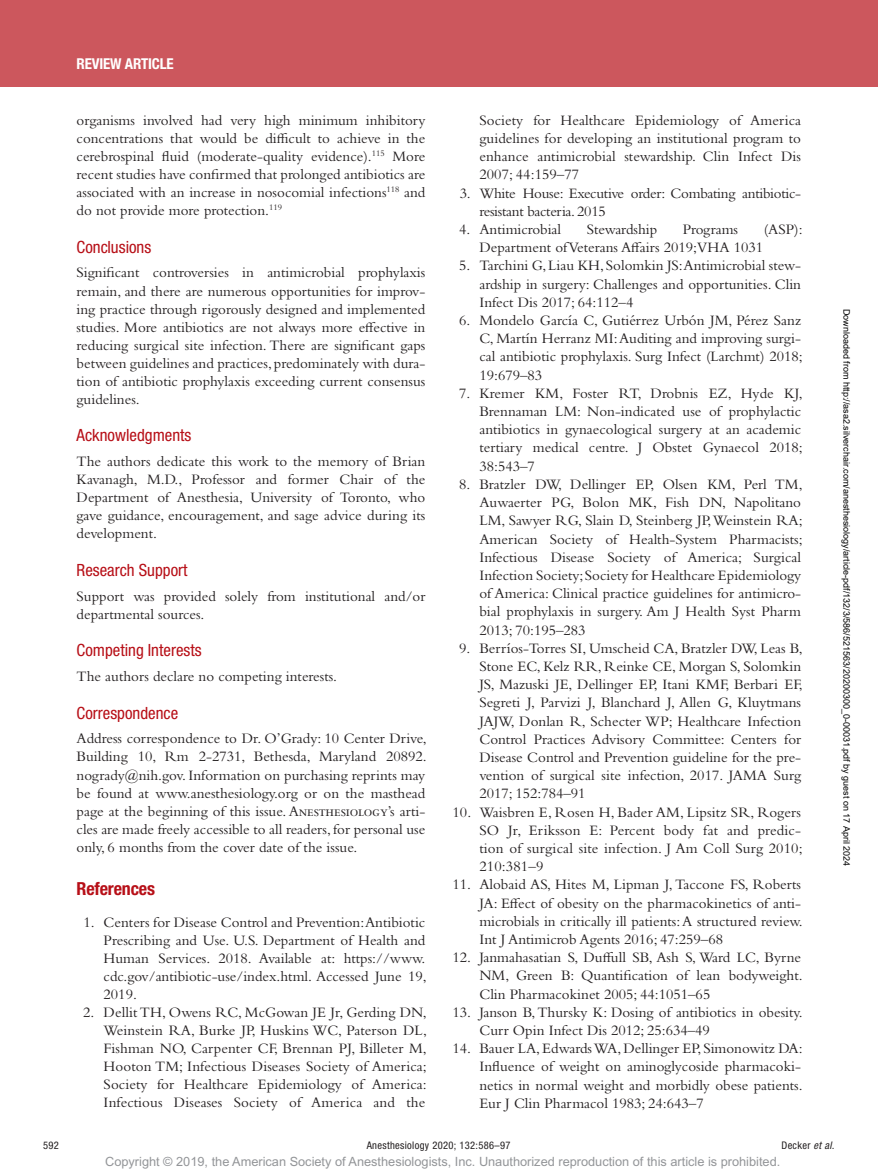
<style>
.page{position:relative;width:878px;height:1175px;background:#fff}
.page>*{position:absolute;margin:0;border:0;box-sizing:border-box;transform-origin:0 0}
.t1{font:700 condensed 18px "Helvetica Neue LT Std";letter-spacing:-.01em;color:#b70f17}
.t2{font:condensed 16.8px "Helvetica Neue LT Std";color:#b70f17}
.t3{font:15px/18.1px "Bembo Std";color:#231f20;text-align:justify}
.t4{font:15px/18.1px "Bembo Std";letter-spacing:-.02em;color:#231f20}
.t5{font:700 condensed 15px "Helvetica Neue LT Std";letter-spacing:-.01em;color:#fff}
.t6{font:12.75px "Arial MT Std";color:#939598}
.t7{font:condensed 10.5px "Helvetica Neue LT Std";letter-spacing:.03em;color:#231f20}
.t8{font:9px "Arial";color:#000}
.s1{font-style:italic}
</style>
<div class="page">
<div style="left:0;top:0;width:878px;height:86px;background:#cc575d"></div>
<p class="t5" style="left:77px;top:54px;width:99px">Review Article</p>
<p class="t3" style="left:77px;top:111px;width:350px">organisms involved had very high minimum inhibitory concentrations that would be difficult to achieve in the cerebrospinal fluid (moderate-quality evidence).<sup>115</sup> More recent studies have confirmed that prolonged antibiotics are associated with an increase in nosocomial infections<sup>118</sup> and do not provide more protection.<sup>119</sup></p>
<p class="t2" style="left:77px;top:237px;width:76px">Conclusions</p>
<p class="t3" style="left:77px;top:263px;width:350px">Significant controversies in antimicrobial prophylaxis remain, and there are numerous opportunities for improv&shy;ing practice through rigorously designed and implemented studies. More antibiotics are not always more effective in reducing surgical site infection. There are significant gaps between guidelines and practices, predominately with dura&shy;tion of antibiotic prophylaxis exceeding current consensus guidelines.</p>
<p class="t2" style="left:77px;top:426px;width:116px">Acknowledgments</p>
<p class="t3" style="left:77px;top:452px;width:350px">The authors dedicate this work to the memory of Brian Kavanagh, M.D., Professor and former Chair of the Department of Anesthesia, University of Toronto, who gave guidance, encouragement, and sage advice during its development.</p>
<p class="t2" style="left:77px;top:560px;width:112px">Research Support</p>
<p class="t3" style="left:77px;top:587px;width:350px">Support was provided solely from institutional and/or departmental sources.</p>
<p class="t2" style="left:77px;top:640px;width:126px">Competing Interests</p>
<p class="t3" style="left:77px;top:667px;width:262px">The authors declare no competing interests.</p>
<p class="t2" style="left:77px;top:703px;width:103px">Correspondence</p>
<p class="t3" style="left:77px;top:729px;width:352px">Address correspondence to Dr. O’Grady: 10 Center Drive, Building 10, Rm 2-2731, Bethesda, Maryland 20892. nogrady@nih.gov. Information on purchasing reprints may be found at www.anesthesiology.org or on the masthead page at the beginning of this issue. Anesthesiology’s arti&shy;cles are made freely accessible to all readers, for personal use only, 6 months from the cover date of the issue.</p>
<p class="t1" style="left:77px;top:877px;width:80px">References</p>
<p class="t3" style="left:104px;top:913px;width:325px;text-indent:-20px">1. Centers for Disease Control and Prevention:Antibiotic Prescribing and Use. U.S. Department of Health and Human Services. 2018. Available at: https://www. cdc.gov/antibiotic-use/index.html. Accessed June 19, 2019.</p>
<p class="t3" style="left:104px;top:1003px;width:325px;text-indent:-20px">2. Dellit TH, Owens RC, McGowan JE Jr, Gerding DN, Weinstein RA, Burke JP, Huskins WC, Paterson DL, Fishman NO, Carpenter CF, Brennan PJ, Billeter M, Hooton TM; Infectious Diseases Society of America; Society for Healthcare Epidemiology of America:<br>Infectious Diseases Society of America and the</p>
<p class="t3" style="left:479px;top:111px;width:323px">Society for Healthcare Epidemiology of America guidelines for developing an institutional program to enhance antimicrobial stewardship. Clin Infect Dis 2007; 44:159–77</p>
<p class="t4" style="left:479px;top:184px;width:323px;text-indent:-20px">3. White House: Executive order: Combating antibiotic&shy;resistant bacteria. 2015</p>
<p class="t3" style="left:459px;top:220px;width:103px">4. Antimicrobial</p>
<p class="t3" style="left:586px;top:220px;width:72px">Stewardship</p>
<p class="t3" style="left:682px;top:220px;width:57px">Programs</p>
<p class="t3" style="left:763px;top:220px;width:40px">(ASP):</p>
<p class="t3" style="left:479px;top:238px;width:285px">Department of Veterans Affairs 2019;VHA 1031</p>
<p class="t3" style="left:479px;top:256px;width:323px;text-indent:-20px">5. Tarchini G, Liau KH, Solomkin JS:Antimicrobial stew&shy;ardship in surgery: Challenges and opportunities. Clin Infect Dis 2017; 64:112–4</p>
<p class="t3" style="left:479px;top:311px;width:325px;text-indent:-20px">6. Mondelo García C, Gutiérrez Urbón JM, Pérez Sanz C, Martín Herranz MI: Auditing and improving surgi&shy;cal antibiotic prophylaxis. Surg Infect (Larchmt) 2018; 19:679–83</p>
<p class="t3" style="left:479px;top:384px;width:325px;text-indent:-20px">7. Kremer KM, Foster RT, Drobnis EZ, Hyde KJ, Brennaman LM: Non-indicated use of prophylactic antibiotics in gynaecological surgery at an academic tertiary medical centre. J Obstet Gynaecol 2018; 38:543–7</p>
<p class="t3" style="left:479px;top:475px;width:325px;text-indent:-20px">8. Bratzler DW, Dellinger EP, Olsen KM, Perl TM, Auwaerter PG, Bolon MK, Fish DN, Napolitano LM, Sawyer RG, Slain D, Steinberg JP, Weinstein RA; American Society of Health-System Pharmacists; Infectious Disease Society of America; Surgical Infection Society; Society for Healthcare Epidemiology of America: Clinical practice guidelines for antimicro&shy;bial prophylaxis in surgery. Am J Health Syst Pharm 2013; 70:195–283</p>
<p class="t3" style="left:479px;top:638px;width:325px;text-indent:-20px">9. Berríos-Torres SI, Umscheid CA, Bratzler DW, Leas B, Stone EC, Kelz RR, Reinke CE, Morgan S, Solomkin JS, Mazuski JE, Dellinger EP, Itani KMF, Berbari EF, Segreti J, Parvizi J, Blanchard J, Allen G, Kluytmans JAJW, Donlan R, Schecter WP; Healthcare Infection Control Practices Advisory Committee: Centers for Disease Control and Prevention guideline for the pre&shy;vention of surgical site infection, 2017. JAMA Surg 2017; 152:784–91</p>
<p class="t3" style="left:479px;top:802px;width:325px;text-indent:-27px">10. Waisbren E, Rosen H, Bader AM, Lipsitz SR, Rogers SO Jr, Eriksson E: Percent body fat and predic&shy;tion of surgical site infection. J Am Coll Surg 2010; 210:381–9</p>
<p class="t3" style="left:479px;top:875px;width:325px;text-indent:-27px">11. Alobaid AS, Hites M, Lipman J, Taccone FS, Roberts JA: Effect of obesity on the pharmacokinetics of anti&shy;microbials in critically ill patients: A structured review.<br>Int J Antimicrob Agents 2016; 47:259–68</p>
<p class="t3" style="left:479px;top:948px;width:325px;text-indent:-27px">12. Janmahasatian S, Duffull SB, Ash S, Ward LC, Byrne NM, Green B: Quantification of lean bodyweight.<br>Clin Pharmacokinet 2005; 44:1051–65</p>
<p class="t3" style="left:479px;top:1002px;width:325px;text-indent:-27px">13. Janson B, Thursky K: Dosing of antibiotics in obesity.<br>Curr Opin Infect Dis 2012; 25:634–49</p>
<p class="t3" style="left:479px;top:1039px;width:325px;text-indent:-27px">14. Bauer LA, Edwards WA, Dellinger EP, Simonowitz DA:<br>Influence of weight on aminoglycoside pharmacoki&shy;netics in normal weight and morbidly obese patients.<br>Eur J Clin Pharmacol 1983; 24:643–7</p>
<p class="t8" style="left:850px;top:309px;width:559px;rotate:90deg">Downloaded from http://asa2.silverchair.com/anesthesiology/article-pdf/132/3/586/521563/20200300_0-00031.pdf by guest on 17 April 2024</p>
<p class="t7" style="left:43px;top:1139px;width:174px">592 A</p>
<p class="t7" style="left:372px;top:1139px;width:140px">nesthesiology 2020; 132:586–97</p>
<p class="t7" style="left:781px;top:1139px;width:54px">Decker <span class="s1">et al.</span></p>
<p class="t6" style="left:105px;top:1154px;width:676px">Copyright © 2019, the American Society of Anesthesiologists, Inc. Unauthorized reproduction of this article is prohibited.</p>
</div>
